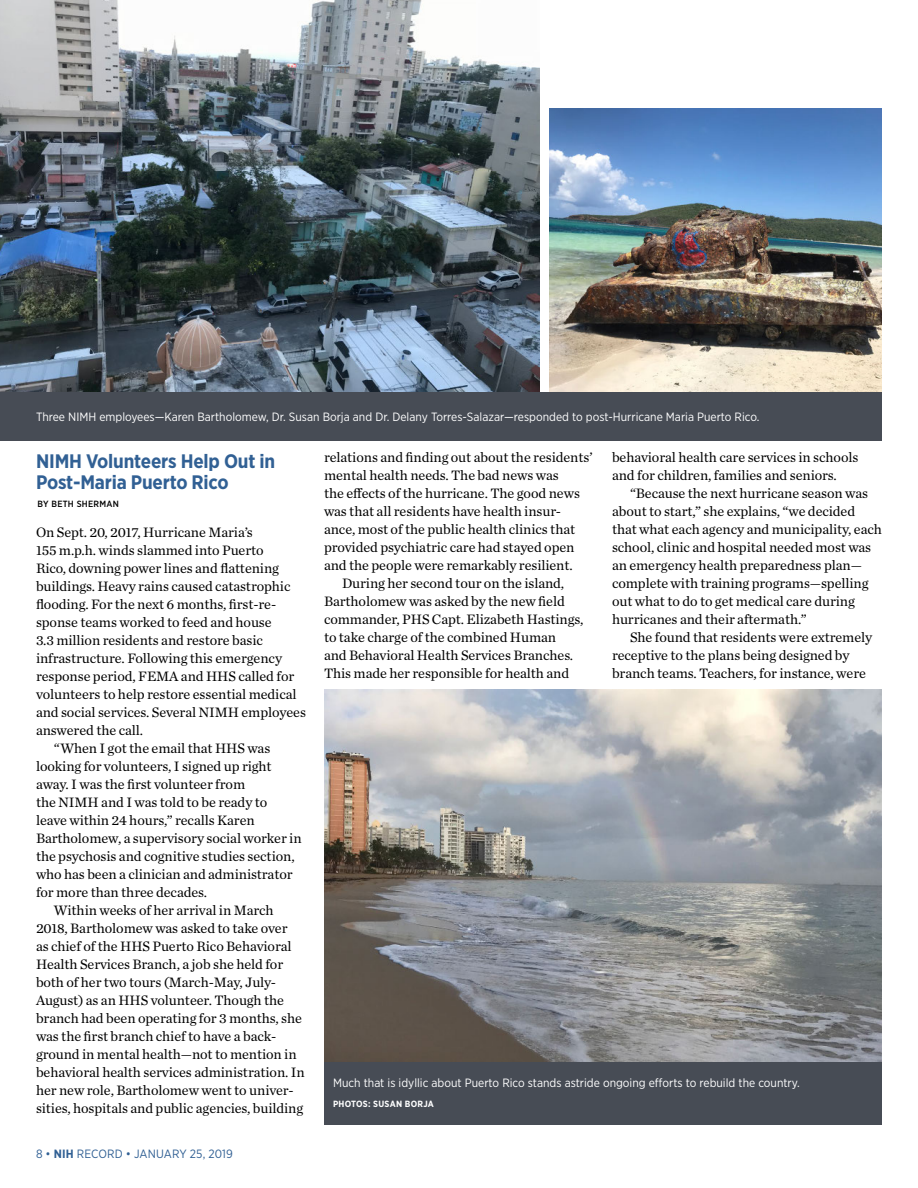
<style>
.page{position:relative;width:918px;height:1188px;background:#fff}
.page>*{position:absolute;margin:0;border:0;box-sizing:border-box;transform-origin:0 0}
.Sidebar__Head_1{font:700 19.5px/21px "Gotham Narrow";letter-spacing:-.01em;color:#316094}
.Body_1{font:14.25px/18px "Chronicle Text G1";letter-spacing:-.005em;color:#000}
.Body_1_paragraph_1{font:14.25px/18px "Chronicle Text G1";letter-spacing:-.005em;color:#000}
.Photo_caption_revers{font:12px "Gotham Narrow";color:#fff}
.t1{font:12px "Gotham Narrow";letter-spacing:.015em;color:#316094}
.Photo_credit_reverse{font:700 9px "Gotham Narrow";letter-spacing:.03em;color:#fff}
.Byline{font:500 9px "Gotham Narrow";letter-spacing:.03em;color:#000}
.s1{font-weight:700}
</style>
<div class="page">
<img style="left:0;top:0;width:540px;height:392px">
<img style="left:549px;top:108px;width:333px;height:284px">
<img style="left:324px;top:689px;width:558px;height:373px">
<div style="left:324px;top:1062px;width:558px;height:63px;background:#474c55"></div>
<div style="left:0;top:392px;width:882px;height:49px;background:#474c55"></div>
<p class="Photo_caption_revers" style="left:36px;top:410px;width:725px">Three NIMH employees—Karen Bartholomew, Dr. Susan Borja and Dr. Delany Torres-Salazar—responded to post-Hurricane Maria Puerto Rico.</p>
<p class="Sidebar__Head_1" style="left:36px;top:450px;width:241px">NIMH Volunteers Help Out in<br>Post-Maria Puerto Rico</p>
<p class="Byline" style="left:38px;top:498px;width:83px">BY BETH SHERMAN</p>
<p class="Body_1_paragraph_1" style="left:36px;top:522px;width:271px">On Sept. 20, 2017, Hurricane Maria’s<br>155 m.p.h. winds slammed into Puerto<br>Rico, downing power lines and flattening buildings. Heavy rains caused catastrophic flooding. For the next 6 months, first-re&shy;sponse teams worked to feed and house<br>3.3 million residents and restore basic infrastructure. Following this emergency response period, FEMA and HHS called for volunteers to help restore essential medical and social services. Several NIMH employees answered the call.</p>
<p class="Body_1" style="left:36px;top:738px;width:267px;text-indent:18px">“When I got the email that HHS was looking for volunteers, I signed up right away. I was the first volunteer from<br>the NIMH and I was told to be ready to leave within 24 hours,” recalls Karen Bartholomew, a supervisory social worker in the psychosis and cognitive studies section, who has been a clinician and administrator for more than three decades.</p>
<p class="Body_1" style="left:36px;top:900px;width:270px;text-indent:18px">Within weeks of her arrival in March 2018, Bartholomew was asked to take over<br>as chief of the HHS Puerto Rico Behavioral Health Services Branch, a job she held for both of her two tours (March-May, July-August) as an HHS volunteer. Though the branch had been operating for 3 months, she was the first branch chief to have a back&shy;ground in mental health—not to mention in behavioral health services administration. In her new role, Bartholomew went to univer&shy;sities, hospitals and public agencies, building</p>
<p class="t1" style="left:36px;top:1146px;width:198px">8 • <span class="s1">NIH</span> RECORD • JANUARY 25, 2019</p>
<p class="Body_1" style="left:324px;top:447px;width:270px">relations and finding out about the residents’ mental health needs. The bad news was<br>the effects of the hurricane. The good news was that all residents have health insur&shy;ance, most of the public health clinics that provided psychiatric care had stayed open and the people were remarkably resilient.</p>
<p class="Body_1" style="left:324px;top:573px;width:261px;text-indent:18px">During her second tour on the island, Bartholomew was asked by the new field commander, PHS Capt. Elizabeth Hastings, to take charge of the combined Human<br>and Behavioral Health Services Branches.<br>This made her responsible for health and</p>
<p class="Body_1" style="left:612px;top:447px;width:248px">behavioral health care services in schools and for children, families and seniors.</p>
<p class="Body_1" style="left:612px;top:483px;width:272px;text-indent:18px">“Because the next hurricane season was about to start,” she explains, “we decided that what each agency and municipality, each school, clinic and hospital needed most was an emergency health preparedness plan— complete with training programs—spelling out what to do to get medical care during hurricanes and their aftermath.”</p>
<p class="Body_1" style="left:612px;top:627px;width:262px;text-indent:18px">She found that residents were extremely receptive to the plans being designed by branch teams. Teachers, for instance, were</p>
<p class="Photo_caption_revers" style="left:333px;top:1075px;width:468px">Much that is idyllic about Puerto Rico stands astride ongoing efforts to rebuild the country.</p>
<p class="Photo_credit_reverse" style="left:333px;top:1098px;width:102px">PHOTOS: SUSAN BORJA</p>
</div>
